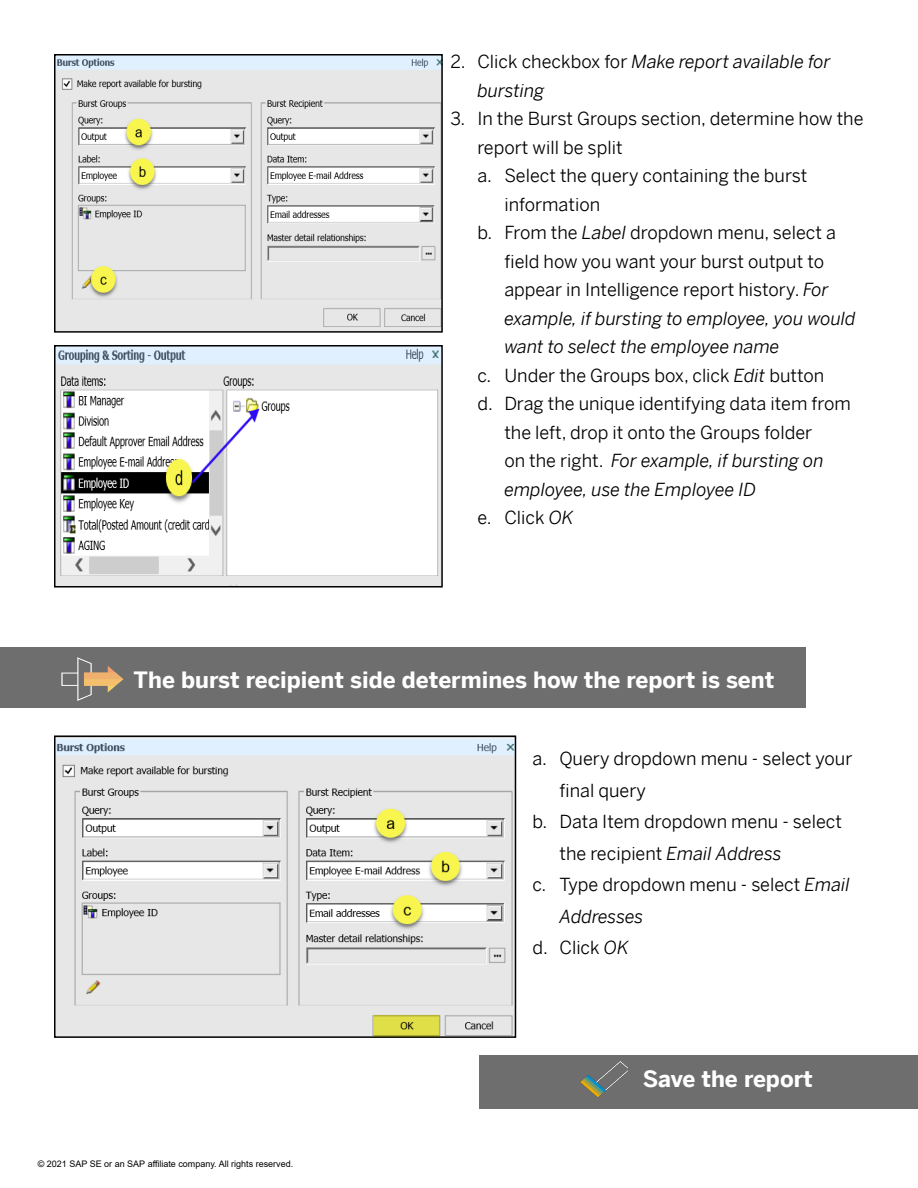
<style>
.page{position:relative;width:918px;height:1188px;background:#fff}
.page>*{position:absolute;margin:0;border:0;box-sizing:border-box;transform-origin:0 0}
._01____Headline_1{font:700 22.5px "Benton Sans";color:#fff}
.t1{font:18px/28.5px "Benton Sans";color:#000}
.t2{font:italic 18px/28.5px "Benton Sans";color:#000}
.t3{font:9px "Arial";color:#000}
.s1{font-style:normal}
.s2{font-style:italic}
</style>
<div class="page">
<img style="left:57px;top:57px;width:383px;height:273px">
<div style="left:54px;top:54px;width:389px;height:279px;border:2px solid #000"></div>
<img style="left:57px;top:348px;width:383px;height:237px">
<div style="left:54px;top:345px;width:389px;height:243px;border:2px solid #000"></div>
<img style="left:57px;top:738px;width:456px;height:297px">
<div style="left:54px;top:735px;width:462px;height:303px;border:2px solid #000"></div>
<div style="left:0;top:647px;width:805px;height:61px;background:#6e6e6e"></div>
<img style="left:61px;top:657px;width:63px;height:44px">
<div style="left:480px;top:1055px;width:438px;height:54px;background:#6e6e6e"></div>
<img style="left:580px;top:1061px;width:48px;height:37px">
<p class="t2" style="left:477px;top:45px;width:355px;text-indent:-27px"><span class="s1">2. Click checkbox for</span> Make report available for bursting</p>
<p class="t1" style="left:477px;top:102px;width:388px;text-indent:-27px">3. In the Burst Groups section, determine how the report will be split</p>
<p class="t1" style="left:504px;top:159px;width:305px;text-indent:-27px">a. Select the query containing the burst information</p>
<p class="t1" style="left:504px;top:216px;width:353px;text-indent:-27px">b. From the <span class="s2">Label</span> dropdown menu, select a field how you want your burst output to appear in Intelligence report history. <span class="s2">For example, if bursting to employee, you would want to select the employee name</span></p>
<p class="t1" style="left:477px;top:359px;width:349px">c. Under the Groups box, click <span class="s2">Edit</span> button</p>
<p class="t1" style="left:504px;top:387px;width:348px;text-indent:-27px">d. Drag the unique identifying data item from the left, drop it onto the Groups folder<br>on the right. <span class="s2">For example, if bursting on employee, use the Employee ID</span></p>
<p class="t1" style="left:477px;top:501px;width:98px">e. Click <span class="s2">OK</span></p>
<p class="_01____Headline_1" style="left:134px;top:660px;width:642px">The burst recipient side determines how the report is sent</p>
<p class="t1" style="left:559px;top:741px;width:295px;line-height:31.5px;text-indent:-27px">a. Query dropdown menu - select your final query</p>
<p class="t1" style="left:559px;top:804px;width:284px;line-height:31.5px;text-indent:-27px">b. Data Item dropdown menu - select the recipient <span class="s2">Email Address</span></p>
<p class="t1" style="left:559px;top:867px;width:292px;line-height:31.5px;text-indent:-27px">c. Type dropdown menu - select <span class="s2">Email<br>Addresses</span></p>
<p class="t1" style="left:532px;top:931px;width:98px">d. Click <span class="s2">OK</span></p>
<p class="t3" style="left:38px;top:1158px;width:257px">© 2021 SAP SE or an SAP affiliate company. All rights reserved.</p>
<p class="_01____Headline_1" style="left:643px;top:1059px;width:172px">Save the report</p>
</div>
